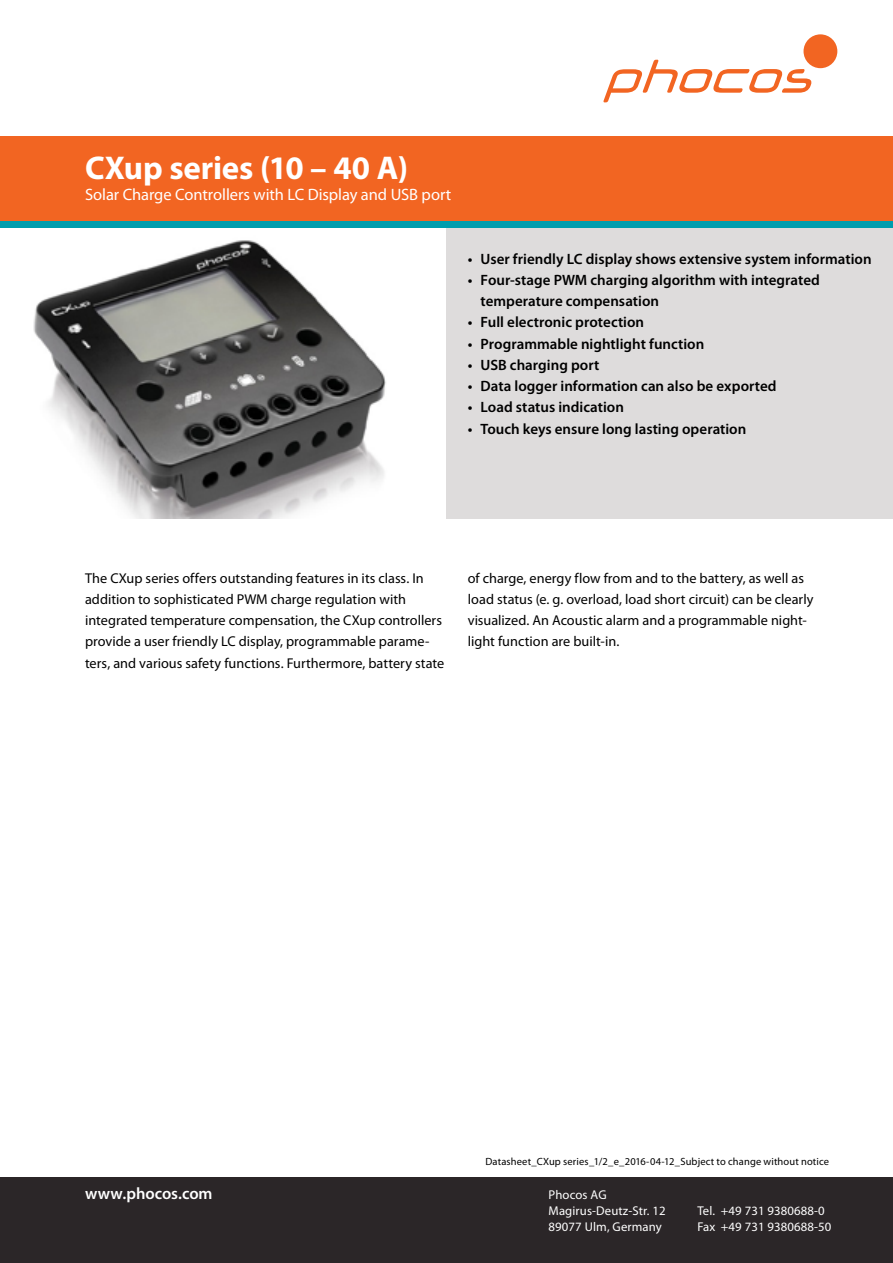
<style>
.page{position:relative;width:893px;height:1263px;background:#fff}
.page>*{position:absolute;margin:0;border:0;box-sizing:border-box;transform-origin:0 0}
.t1{font:700 33px "Myriad Pro";letter-spacing:-.005em;color:#fff}
.t2{font:16.5px "Myriad Pro";letter-spacing:-.005em;color:#fff}
.t3{font:600 16.5px "Myriad Pro";color:#fff}
.t4{font:600 15px/21.3px "Myriad Pro";color:#000}
.t5{font:14.25px/21.3px "Myriad Pro";color:#000}
.t6{font:12.75px/15.8px "Myriad Pro";letter-spacing:.01em;color:#fff}
.t7{font:10.5px "Myriad Pro";letter-spacing:.01em;color:#000}
</style>
<div class="page">
<div style="left:446px;top:221px;width:447px;height:298px;background:#dedcdc"></div>
<img style="left:20px;top:227px;width:396px;height:292px">
<div style="left:0;top:136px;width:893px;height:85px;background:#f26522"></div>
<div style="left:0;top:221px;width:893px;height:6px;background:#009dad"></div>
<div style="left:0;top:1178px;width:893px;height:85px;background:#2b2628"></div>
<div style="left:803px;top:34px;width:34px;height:34px;background:#f26522;border-radius:50%"></div>
<svg style="left:603px;top:60px;width:209px;height:42px"></svg>
<h1 class="t1" style="left:85px;top:146px;width:325px">CXup series (10 – 40 A)</h1>
<p class="t2" style="left:85px;top:184px;width:368px">Solar Charge Controllers with LC Display and USB port</p>
<p class="t4" style="left:468px;top:248px;width:405px">• User friendly LC display shows extensive system information</p>
<p class="t4" style="left:480px;top:269px;width:341px;text-indent:-13px">• Four-stage PWM charging algorithm with integrated temperature compensation</p>
<p class="t4" style="left:468px;top:311px;width:178px">• Full electronic protection</p>
<p class="t4" style="left:468px;top:333px;width:238px">• Programmable nightlight function</p>
<p class="t4" style="left:468px;top:354px;width:133px">• USB charging port</p>
<p class="t4" style="left:468px;top:375px;width:310px">• Data logger information can also be exported</p>
<p class="t4" style="left:468px;top:396px;width:158px">• Load status indication</p>
<p class="t4" style="left:468px;top:418px;width:280px">• Touch keys ensure long lasting operation</p>
<p class="t5" style="left:85px;top:567px;width:361px">The CXup series offers outstanding features in its class. In addition to sophisticated PWM charge regulation with integrated temperature compensation, the CXup controllers provide a user friendly LC display, programmable parame&shy;ters, and various safety functions. Furthermore, battery state</p>
<p class="t5" style="left:468px;top:567px;width:347px">of charge, energy flow from and to the battery, as well as load status (e. g. overload, load short circuit) can be clearly visualized. An Acoustic alarm and a programmable night&shy;light function are built-in.</p>
<p class="t7" style="left:485px;top:1154px;width:345px">Datasheet_CXup series_1/2_e_2016-04-12_Subject to change without notice</p>
<p class="t3" style="left:85px;top:1183px;width:129px">www.phocos.com</p>
<p class="t6" style="left:549px;top:1187px;width:119px">Phocos AG<br>Magirus-Deutz-Str. 12<br>89077 Ulm, Germany</p>
<p class="t6" style="left:697px;top:1202px;width:136px">Tel. +49 731 9380688-0<br>Fax +49 731 9380688-50</p>
</div>
